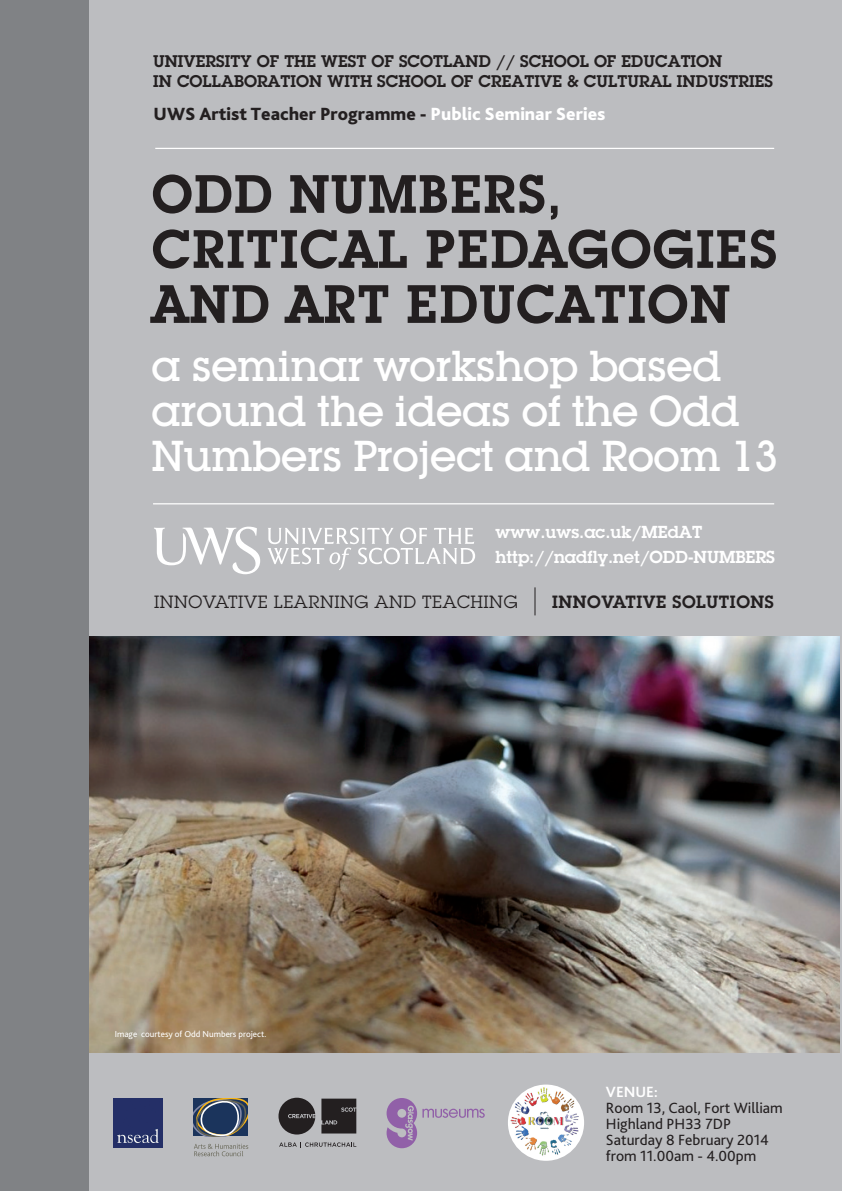
<style>
.page{position:relative;width:842px;height:1191px;background:#bcbdc0}
.page>*{position:absolute;margin:0;border:0;box-sizing:border-box;transform-origin:0 0}
.t1{font:600 53px/55px "Lubalin Graph IT Cby BT";color:#231f20}
.t2{font:500 42.5px/45px "Lubalin Graph IT Cby BT";letter-spacing:-.025em;color:#fff}
.t3{font:800 18.5px "Bliss 2";color:#231f20}
.t4{font:17.35px "Lubalin Graph";letter-spacing:.03em;color:#231f20}
.t5{font:600 17.35px "Lubalin Graph";letter-spacing:.03em;color:#231f20}
.t6{font:600 17px/25px "Lubalin Graph";color:#fff}
.t7{font:600 16.5px/19.8px "Lubalin Graph";letter-spacing:.005em;color:#231f20}
.t8{font:15.5px/16px "Bliss 2";color:#231f20}
.t9{font:700 15.5px "Bliss 2";color:#fff}
.t10{font:9px "Bliss 2";color:#fff}
.s1{color:#fff}
</style>
<div class="page">
<img style="left:88px;top:636px;width:751px;height:416px">
<svg style="left:268px;top:527px;width:207px;height:43px"></svg>
<svg style="left:154px;top:526px;width:106px;height:48px"></svg>
<hr style="left:153px;top:503px;width:621px;height:1px;background:#fff">
<hr style="left:155px;top:148px;width:619px;height:1px;background:#fff">
<img style="left:508px;top:1084px;width:76px;height:76px;border-radius:50%">
<div style="left:0;top:0;width:88px;height:1191px;background:#808285"></div>
<svg style="left:534px;top:587px;width:1px;height:28px"></svg>
<svg style="left:387px;top:1098px;width:98px;height:50px"></svg>
<svg style="left:194px;top:1143px;width:54px;height:13px"></svg>
<svg style="left:193px;top:1098px;width:55px;height:38px;background:#485668"></svg>
<img style="left:113px;top:1098px;width:50px;height:49px">
<svg style="left:278px;top:1097px;width:78px;height:37px"></svg>
<svg style="left:279px;top:1142px;width:77px;height:5px"></svg>
<p class="t7" style="left:153px;top:51px;width:621px">UNIVERSITY OF THE WEST OF SCOTLAND // SCHOOL OF EDUCATION<br>IN COLLABORATION WITH SCHOOL OF CREATIVE &amp; CULTURAL INDUSTRIES</p>
<p class="t3" style="left:154px;top:103px;width:453px">UWS Artist Teacher Programme - <span class="s1">Public Seminar Series</span></p>
<h1 class="t1" style="left:151px;top:166px;width:628px">ODD NUMBERS,<br>CRITICAL PEDAGOGIES<br>AND ART EDUCATION</h1>
<h2 class="t2" style="left:151px;top:343px;width:629px">a seminar workshop based around the ideas of the Odd<br>Numbers Project and Room 13</h2>
<p class="t6" style="left:496px;top:519px;width:281px">www.uws.ac.uk/MEdAT http://nadfly.net/ODD-NUMBERS</p>
<p class="t4" style="left:154px;top:590px;width:365px">INNOVATIVE LEARNING AND TEACHING</p>
<p class="t5" style="left:552px;top:590px;width:223px">INNOVATIVE SOLUTIONS</p>
<p class="t10" style="left:115px;top:1028px;width:153px">Image courtesy of Odd Numbers project.</p>
<p class="t9" style="left:606px;top:1082px;width:53px">VENUE:</p>
<p class="t8" style="left:606px;top:1099px;width:178px">Room 13, Caol, Fort William<br>Highland PH33 7DP<br>Saturday 8 February 2014 from 11.00am - 4.00pm</p>
</div>
